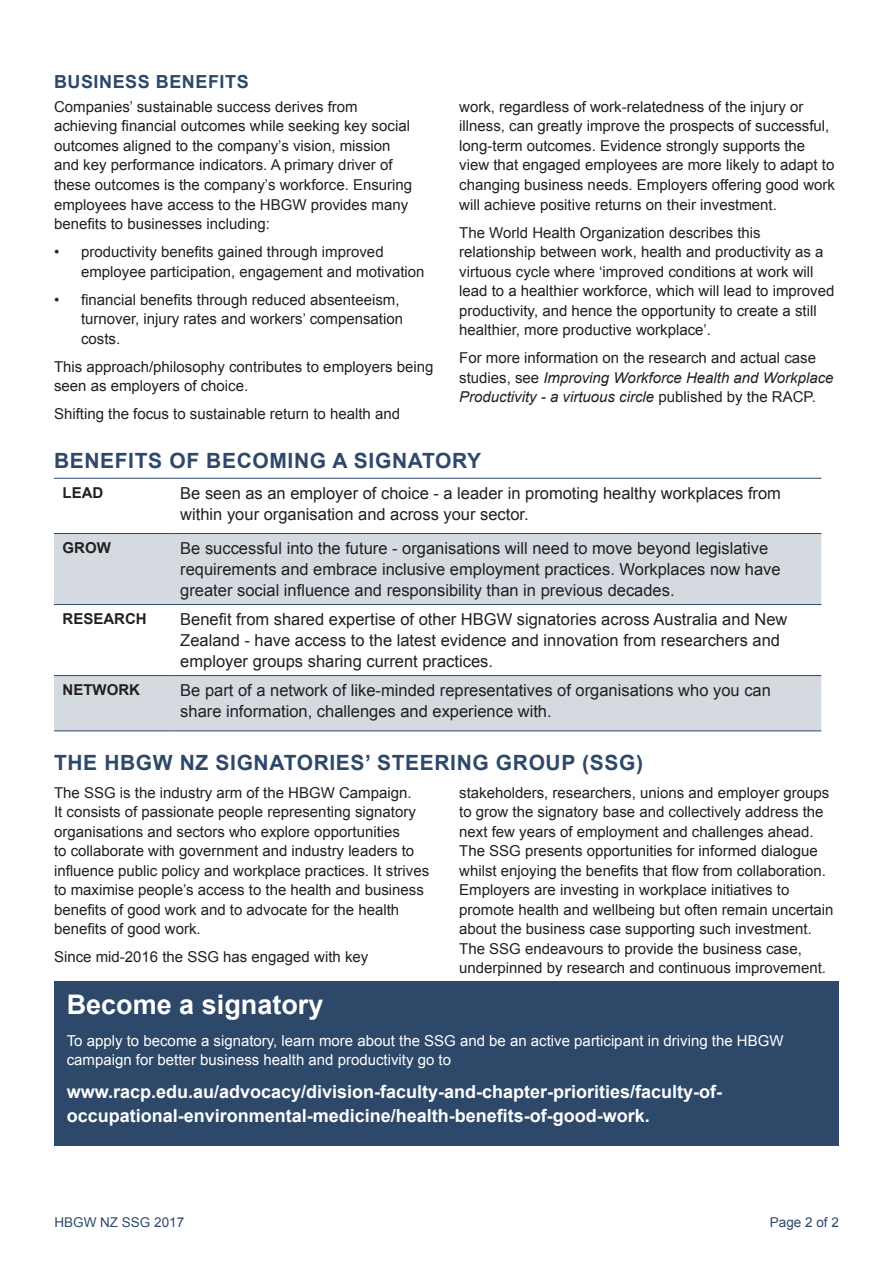
<style>
.page{position:relative;width:893px;height:1263px;background:#fff}
.page>*{position:absolute;margin:0;border:0;box-sizing:border-box;transform-origin:0 0}
.HEad_01{font:700 27px "Arial";color:#fff}
.Head_02{font:700 21px "Arial";letter-spacing:.03em;color:#2e486a}
.body_text{font:700 18px/24px "Arial";color:#fff}
.Head_02-2{font:700 18px "Arial";letter-spacing:.03em;color:#2e486a}
.body_text-2{font:16.5px/21px "Arial";color:#231f20}
.body_text-3{font:15px/19.5px "Arial";color:#231f20}
.body_text-4{font:15px/19.5px "Arial";color:#fff}
.body_text-5{font:700 15px "Arial";color:#231f20}
.t1{font:13.5px "Arial";color:#2e486a}
.s1{font-style:italic}
</style>
<div class="page">
<svg style="left:54px;top:534px;width:767px;height:197px;fill:#d5dae1"></svg>
<hr style="left:54px;top:478px;width:118px;height:1px;background:#2e486a">
<hr style="left:172px;top:478px;width:649px;height:1px;background:#2e486a">
<hr style="left:54px;top:533px;width:118px;height:1px;background:#2e486a">
<hr style="left:172px;top:533px;width:649px;height:1px;background:#2e486a">
<hr style="left:54px;top:604px;width:118px;height:1px;background:#2e486a">
<hr style="left:172px;top:604px;width:649px;height:1px;background:#2e486a">
<hr style="left:54px;top:675px;width:118px;height:1px;background:#2e486a">
<hr style="left:172px;top:675px;width:649px;height:1px;background:#2e486a">
<hr style="left:54px;top:731px;width:118px;height:1px;background:#2e486a">
<hr style="left:172px;top:731px;width:649px;height:1px;background:#2e486a">
<div style="left:54px;top:981px;width:785px;height:165px;background:#2e486a"></div>
<p class="Head_02-2" style="left:54px;top:70px;width:196px">BUSINESS BENEFITS</p>
<p class="body_text-3" style="left:54px;top:97px;width:360px">Companies’ sustainable success derives from achieving financial outcomes while seeking key social outcomes aligned to the company’s vision, mission and key performance indicators. A primary driver of these outcomes is the company’s workforce. Ensuring employees have access to the HBGW provides many benefits to businesses including:</p>
<p class="body_text-3" style="left:81px;top:242px;width:345px;text-indent:-27px">• productivity benefits gained through improved employee participation, engagement and motivation</p>
<p class="body_text-3" style="left:81px;top:290px;width:324px;text-indent:-27px">• financial benefits through reduced absenteeism, turnover, injury rates and workers’ compensation costs.</p>
<p class="body_text-3" style="left:54px;top:357px;width:381px">This approach/philosophy contributes to employers being seen as employers of choice.</p>
<p class="body_text-3" style="left:54px;top:404px;width:348px">Shifting the focus to sustainable return to health and</p>
<p class="body_text-3" style="left:459px;top:97px;width:377px">work, regardless of work-relatedness of the injury or illness, can greatly improve the prospects of successful, long-term outcomes. Evidence strongly supports the view that engaged employees are more likely to adapt to changing business needs. Employers offering good work will achieve positive returns on their investment.</p>
<p class="body_text-3" style="left:459px;top:223px;width:377px">The World Health Organization describes this relationship between work, health and productivity as a virtuous cycle where ‘improved conditions at work will lead to a healthier workforce, which will lead to improved productivity, and hence the opportunity to create a still healthier, more productive workplace’.</p>
<p class="body_text-3" style="left:459px;top:348px;width:376px">For more information on the research and actual case studies, see <span class="s1">Improving Workforce Health and Workplace<br>Productivity - a virtuous circle</span> published by the RACP.</p>
<p class="Head_02" style="left:54px;top:446px;width:429px">BENEFITS OF BECOMING A SIGNATORY</p>
<p class="body_text-5" style="left:63px;top:482px;width:42px">LEAD</p>
<p class="body_text-2" style="left:180px;top:483px;width:602px">Be seen as an employer of choice - a leader in promoting healthy workplaces from within your organisation and across your sector.</p>
<p class="body_text-5" style="left:63px;top:538px;width:50px">GROW</p>
<p class="body_text-2" style="left:180px;top:538px;width:602px">Be successful into the future - organisations will need to move beyond legislative requirements and embrace inclusive employment practices. Workplaces now have greater social influence and responsibility than in previous decades.</p>
<p class="body_text-5" style="left:63px;top:609px;width:86px">RESEARCH</p>
<p class="body_text-2" style="left:180px;top:609px;width:609px">Benefit from shared expertise of other HBGW signatories across Australia and New<br>Zealand - have access to the latest evidence and innovation from researchers and employer groups sharing current practices.</p>
<p class="body_text-5" style="left:63px;top:680px;width:79px">NETWORK</p>
<p class="body_text-2" style="left:180px;top:680px;width:592px">Be part of a network of like-minded representatives of organisations who you can share information, challenges and experience with.</p>
<p class="Head_02" style="left:54px;top:748px;width:590px">THE HBGW NZ SIGNATORIES’ STEERING GROUP (SSG)</p>
<p class="body_text-3" style="left:54px;top:783px;width:377px">The SSG is the industry arm of the HBGW Campaign.<br>It consists of passionate people representing signatory organisations and sectors who explore opportunities<br>to collaborate with government and industry leaders to influence public policy and workplace practices. It strives to maximise people’s access to the health and business benefits of good work and to advocate for the health benefits of good work.</p>
<p class="body_text-3" style="left:54px;top:947px;width:316px">Since mid-2016 the SSG has engaged with key</p>
<p class="body_text-3" style="left:459px;top:783px;width:376px">stakeholders, researchers, unions and employer groups to grow the signatory base and collectively address the next few years of employment and challenges ahead.<br>The SSG presents opportunities for informed dialogue whilst enjoying the benefits that flow from collaboration.<br>Employers are investing in workplace initiatives to promote health and wellbeing but often remain uncertain about the business case supporting such investment.<br>The SSG endeavours to provide the business case, underpinned by research and continuous improvement.</p>
<p class="HEad_01" style="left:67px;top:986px;width:258px">Become a signatory</p>
<p class="body_text-4" style="left:67px;top:1031px;width:718px">To apply to become a signatory, learn more about the SSG and be an active participant in driving the HBGW campaign for better business health and productivity go to</p>
<p class="body_text" style="left:67px;top:1080px;width:657px">www.racp.edu.au/advocacy/division-faculty-and-chapter-priorities/faculty-of&shy;occupational-environmental-medicine/health-benefits-of-good-work.</p>
<p class="t1" style="left:54px;top:1213px;width:131px">HBGW NZ SSG 2017</p>
<p class="t1" style="left:770px;top:1213px;width:71px">Page 2 of 2</p>
</div>
